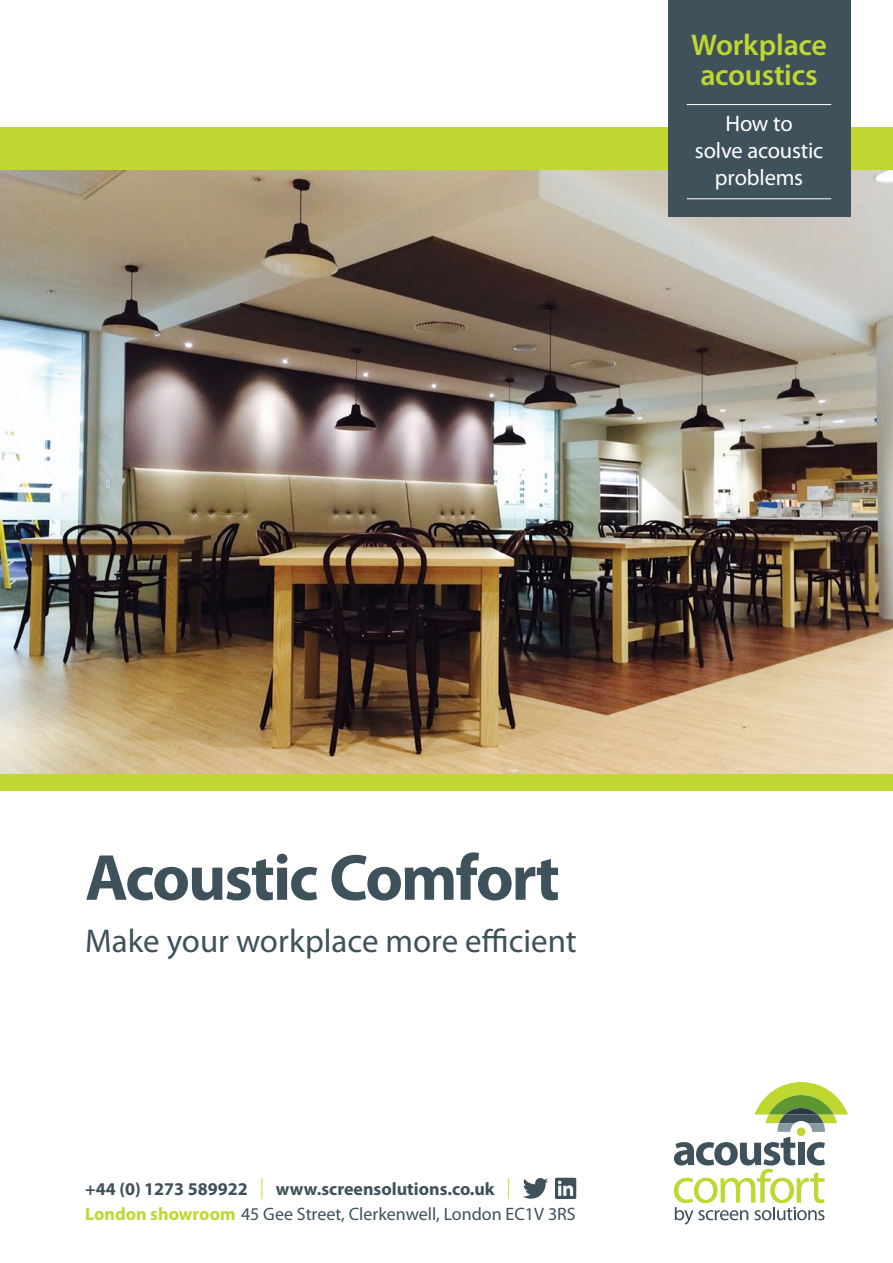
<style>
.page{position:relative;width:893px;height:1263px;background:#fff}
.page>*{position:absolute;margin:0;border:0;box-sizing:border-box;transform-origin:0 0}
.t1{font:700 65.7px "Myriad Pro";letter-spacing:-.03em;color:#3f515a}
.t2{font:33px "Myriad Pro";color:#3f515a}
.t3{font:600 30px/30px "Myriad Pro";letter-spacing:-.01em;color:#bfd730;text-align:center}
.t4{font:22.5px/27px "Myriad Pro";letter-spacing:-.01em;color:#fff;text-align:center}
.t5{font:700 18px/24.9px "Myriad Pro";color:#3f515a}
.s1{font-weight:300;font-size:21px;color:#bfd730}
.s2{color:#bfd730}
.s3{font-weight:400}
</style>
<div class="page">
<svg style="left:674px;top:1082px;width:174px;height:142px"></svg>
<div style="left:0;top:128px;width:893px;height:663px;background:#bfd730"></div>
<img style="left:0;top:170px;width:893px;height:604px">
<div style="left:555px;top:1178px;width:21px;height:21px;background:#3f515a;border-radius:2px"></div>
<svg style="left:558px;top:1181px;width:15px;height:15px"></svg>
<svg style="left:523px;top:1178px;width:25px;height:21px"></svg>
<div style="left:668px;top:0;width:182px;height:217px;background:#3f515a"></div>
<hr style="left:687px;top:104px;width:144px;height:1px;background:#fff">
<hr style="left:687px;top:198px;width:144px;height:1px;background:#fff">
<h3 class="t3" style="left:691px;top:30px;width:137px">Workplace acoustics</h3>
<p class="t4" style="left:695px;top:109px;width:130px">How to<br>solve acoustic problems</p>
<h1 class="t1" style="left:85px;top:835px;width:476px">Acoustic Comfort</h1>
<h2 class="t2" style="left:85px;top:921px;width:493px">Make your workplace more efficient</h2>
<p class="t5" style="left:85px;top:1176px;width:492px">+44 (0) 1273 589922 <span class="s1">|</span> www.screensolutions.co.uk <span class="s1">|<br></span><span class="s2">London showroom</span> <span class="s3">45 Gee Street, Clerkenwell, London EC1V 3RS</span></p>
</div>
